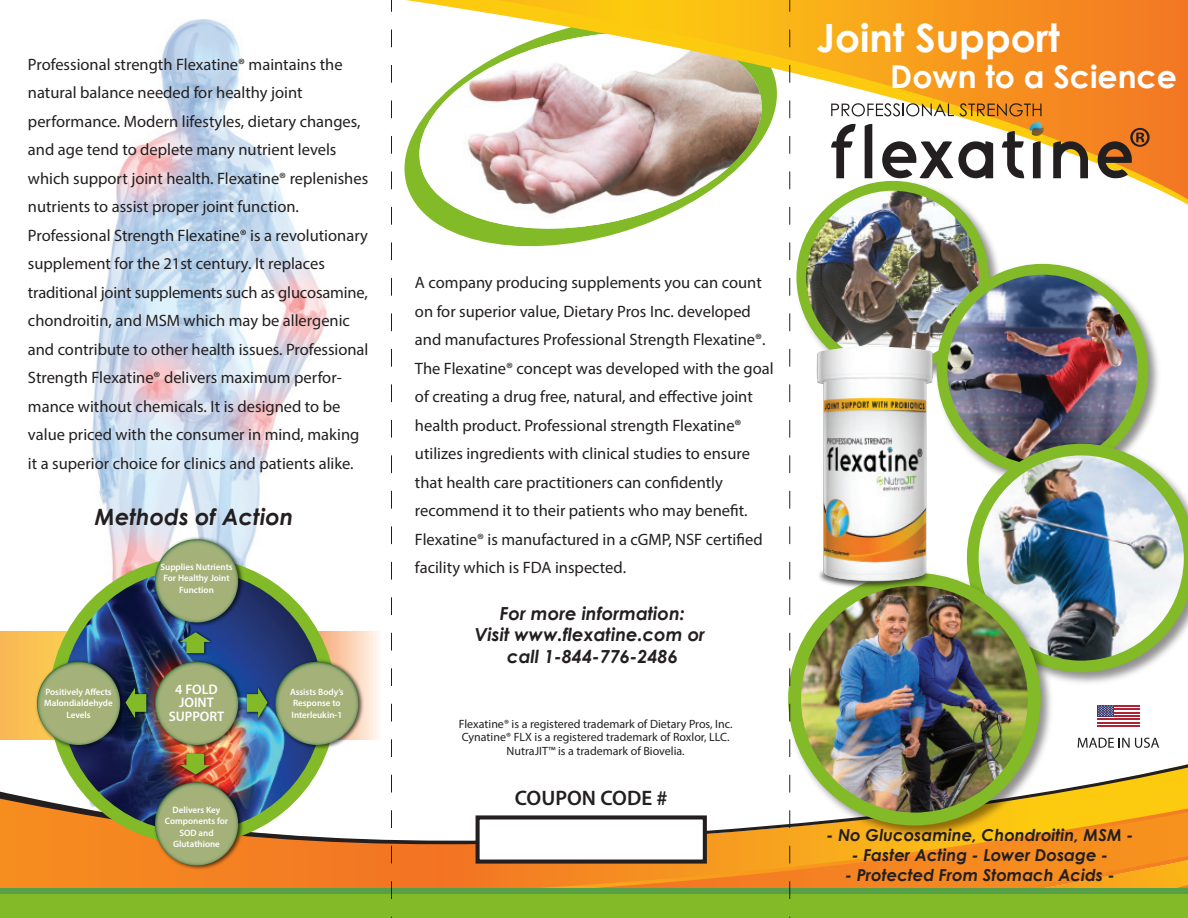
<style>
.page{position:relative;width:1188px;height:918px;background:#fff}
.page>*{position:absolute;margin:0;border:0;box-sizing:border-box;transform-origin:0 0}
.t1{font:700 39px "Century Gothic";color:#fff}
.t2{font:700 31.5px "Century Gothic";color:#fff}
.t3{font:italic 700 22.5px "Century Gothic";color:#231f20}
.t4{font:600 21px "Myriad Pro";color:#231f20}
.t5{font:italic 700 18px/21.6px "Century Gothic";color:#231f20;text-align:center}
.t6{font:16.5px/28.5px "Myriad Pro";color:#231f20}
.t7{font:italic 700 16.5px "Century Gothic";color:#231f20}
.t8{font:600 13.8px/13.8px "Myriad Pro";color:#fff;text-align:center}
.t9{font:12px/13.5px "Myriad Pro";color:#231f20;text-align:center}
.t10{font:600 9.3px/11.6px "Myriad Pro";color:#fff;text-align:center}
</style>
<div class="page">
<img style="left:63px;top:213px;width:265px;height:539px">
<svg style="left:0;top:631px;width:378px;height:109px;background:#f4c979"></svg>
<img style="left:424px;top:213px;width:247px;height:28px">
<svg style="left:116px;top:0;width:565px;height:213px"></svg>
<svg style="left:498px;top:0;width:690px;height:199px;background:#e8ae5f"></svg>
<svg style="left:0;top:857px;width:684px;height:31px;background:#f48121"></svg>
<svg style="left:0;top:752px;width:476px;height:105px"></svg>
<div style="left:0;top:888px;width:1188px;height:27px;background:#57a047"></div>
<div style="left:0;top:894px;width:1188px;height:24px;background:#82bb27"></div>
<img style="left:681px;top:117px;width:507px;height:258px">
<div style="left:796px;top:181px;width:193px;height:192px;border:20px solid #82bb27;border-radius:50%"></div>
<img style="left:806px;top:191px;width:173px;height:173px;border-radius:86px">
<svg style="left:831px;top:124px;width:25px;height:54px"></svg>
<svg style="left:865px;top:124px;width:7px;height:54px"></svg>
<svg style="left:882px;top:141px;width:111px;height:37px"></svg>
<svg style="left:1002px;top:122px;width:42px;height:47px"></svg>
<svg style="left:1053px;top:141px;width:35px;height:28px"></svg>
<svg style="left:1098px;top:128px;width:52px;height:41px;background:#ad6221"></svg>
<svg style="left:831px;top:103px;width:211px;height:13px"></svg>
<div style="left:476px;top:815px;width:231px;height:49px;background:#fff;border:4px solid #231f20"></div>
<img style="left:907px;top:169px;width:280px;height:212px">
<div style="left:937px;top:264px;width:211px;height:212px;border:22px solid #82bb27;border-radius:50%"></div>
<img style="left:947px;top:275px;width:191px;height:190px;border-radius:95px">
<img style="left:790px;top:381px;width:398px;height:537px">
<svg style="left:957px;top:434px;width:231px;height:248px"></svg>
<img style="left:977px;top:455px;width:208px;height:207px">
<img style="left:684px;top:550px;width:470px;height:351px">
<div style="left:788px;top:573px;width:253px;height:252px;border:26px solid #82bb27;border-radius:50%"></div>
<img style="left:801px;top:586px;width:227px;height:227px;border-radius:113px">
<img style="left:768px;top:518px;width:212px;height:120px">
<img style="left:817px;top:347px;width:116px;height:235px">
<img style="left:56px;top:564px;width:274px;height:274px;border-radius:137px">
<img style="left:151px;top:535px;width:94px;height:94px">
<svg style="left:155px;top:539px;width:83px;height:84px;background:#9dac74"></svg>
<img style="left:151px;top:657px;width:94px;height:94px">
<svg style="left:155px;top:662px;width:83px;height:83px;background:#9ead75"></svg>
<img style="left:151px;top:778px;width:94px;height:94px">
<svg style="left:155px;top:782px;width:83px;height:84px;background:#9dac74"></svg>
<img style="left:33px;top:657px;width:94px;height:94px">
<svg style="left:37px;top:662px;width:83px;height:83px;background:#9ead75"></svg>
<img style="left:272px;top:657px;width:93px;height:94px">
<svg style="left:275px;top:662px;width:84px;height:83px;background:#9dac74"></svg>
<img style="left:177px;top:630px;width:37px;height:27px">
<svg style="left:180px;top:632px;width:31px;height:21px"></svg>
<img style="left:177px;top:751px;width:37px;height:27px">
<svg style="left:180px;top:754px;width:31px;height:20px"></svg>
<img style="left:123px;top:685px;width:27px;height:37px">
<svg style="left:126px;top:688px;width:20px;height:30px"></svg>
<img style="left:244px;top:685px;width:28px;height:37px">
<svg style="left:247px;top:688px;width:21px;height:30px"></svg>
<svg style="left:391px;top:0;width:1px;height:918px"></svg>
<svg style="left:789px;top:0;width:1px;height:918px"></svg>
<p class="t6" style="left:28px;top:50px;width:342px">Professional strength Flexatine® maintains the natural balance needed for healthy joint performance. Modern lifestyles, dietary changes, and age tend to deplete many nutrient levels which support joint health. Flexatine® replenishes nutrients to assist proper joint function.<br>Professional Strength Flexatine® is a revolutionary supplement for the 21st century. It replaces traditional joint supplements such as glucosamine, chondroitin, and MSM which may be allergenic and contribute to other health issues. Professional Strength Flexatine® delivers maximum perfor&shy;mance without chemicals. It is designed to be value priced with the consumer in mind, making it a superior choice for clinics and patients alike.</p>
<h3 class="t3" style="left:95px;top:503px;width:200px">Methods of Action</h3>
<p class="t10" style="left:161px;top:561px;width:74px">Supplies Nutrients<br>For Healthy Joint<br>Function</p>
<p class="t8" style="left:169px;top:682px;width:57px">4 FOLD<br>JOINT<br>SUPPORT</p>
<p class="t10" style="left:44px;top:685px;width:70px">Positively Affects<br>Malondialdehyde<br>Levels</p>
<p class="t10" style="left:290px;top:685px;width:55px;text-align:left">Assists Body’s<br>Response to<br>Interleukin-1</p>
<p class="t10" style="left:165px;top:804px;width:65px">Delivers Key<br>Components for<br>SOD and<br>Glutathione</p>
<h1 class="t1" style="left:817px;top:13px;width:245px">Joint Support</h1>
<h2 class="t2" style="left:890px;top:56px;width:288px">Down to a Science</h2>
<p class="t6" style="left:415px;top:268px;width:360px">A company producing supplements you can count on for superior value, Dietary Pros Inc. developed and manufactures Professional Strength Flexatine®.<br>The Flexatine® concept was developed with the goal of creating a drug free, natural, and effective joint health product. Professional strength Flexatine® utilizes ingredients with clinical studies to ensure that health care practitioners can confidently recommend it to their patients who may benefit.<br>Flexatine® is manufactured in a cGMP, NSF certified facility which is FDA inspected.</p>
<p class="t5" style="left:475px;top:602px;width:232px">For more information:<br>Visit www.flexatine.com or call 1-844-776-2486</p>
<p class="t9" style="left:459px;top:717px;width:275px">Flexatine® is a registered trademark of Dietary Pros, Inc.<br>Cynatine® FLX is a registered trademark of Roxlor, LLC.<br>NutraJIT™ is a trademark of Biovelia.</p>
<p class="t4" style="left:515px;top:784px;width:154px">COUPON CODE #</p>
<p class="t7" style="left:827px;top:824px;width:308px">- No Glucosamine, Chondroitin, MSM -</p>
<p class="t7" style="left:852px;top:844px;width:258px">- Faster Acting - Lower Dosage -</p>
<p class="t7" style="left:845px;top:864px;width:271px">- Protected From Stomach Acids -</p>
</div>
